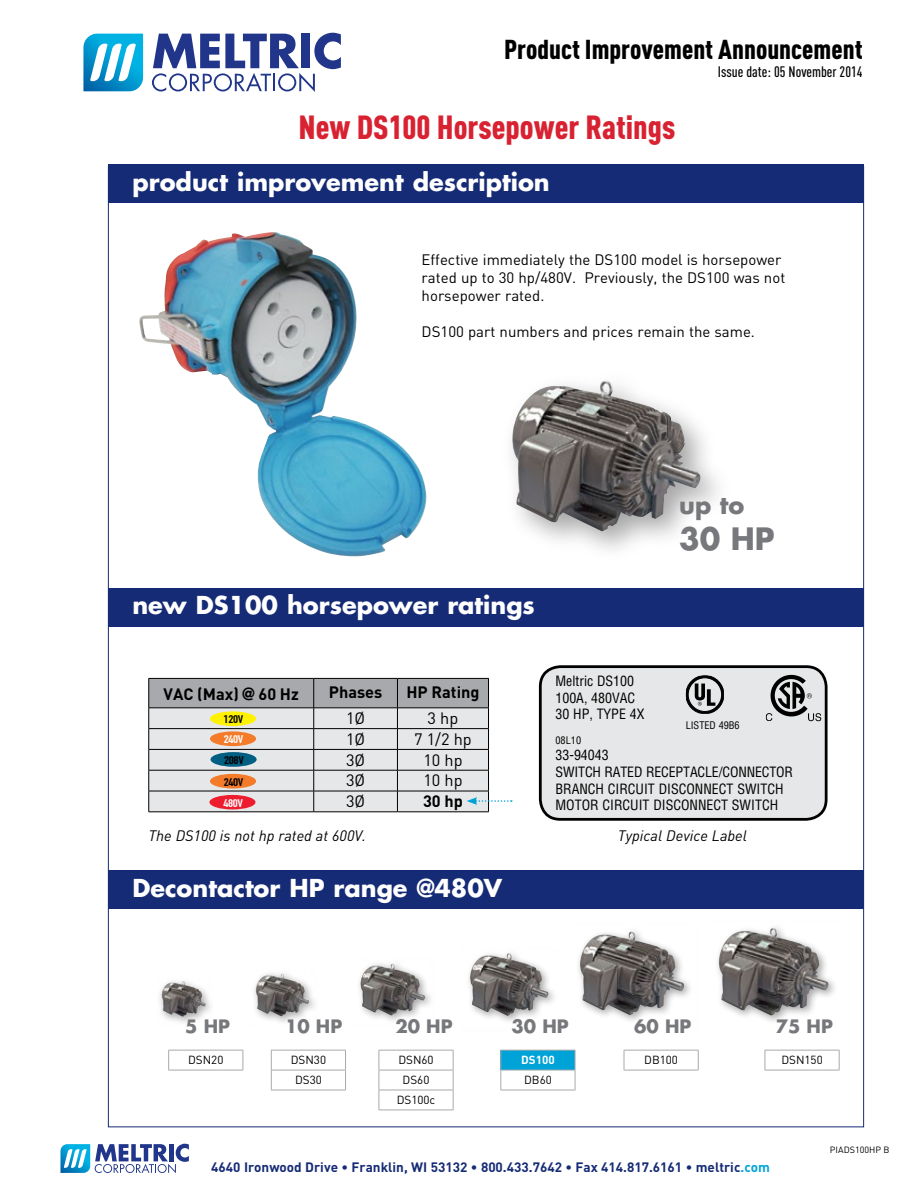
<style>
.page{position:relative;width:918px;height:1188px;background:#fff}
.page>*{position:absolute;margin:0;border:0;box-sizing:border-box;transform-origin:0 0}
.t1{font:900 33px "DIN Cond";color:#d92231}
.t2{font:700 30px "Futura";color:#77787b}
.t3{font:900 27px "DIN Cond";color:#000}
.t4{font:700 24px "Futura";color:#fff}
.t5{font:700 24px "Futura";color:#77787b}
.t6{font:700 18px "Futura";color:#77787b}
.t7{font:700 16.35px "DIN";color:#000}
.t8{font:16.35px "DIN";color:#000}
.t9{font:15px/18px "DIN";color:#000}
.t10{font:italic 15px "DIN";color:#000}
.t11{font:500 15px "DIN Cond";color:#000}
.t12{font:condensed 13.8px/16.6px "Helvetica";color:#000}
.t13{font:700 13.5px "DIN";color:#162b75}
.t14{font:11.7px/20px "DIN";color:#000;text-align:center}
.t15{font:700 11.7px "DIN";color:#fff}
.t16{font:700 10.95px "DIN Condensed";letter-spacing:-.025em;color:#000;scale:1.25 1}
.t17{font:700 10.95px "DIN Condensed";letter-spacing:-.025em;color:#fff;scale:1.25 1}
.t18{font:condensed 10.2px "Helvetica";color:#000}
.t19{font:9px "DIN";color:#000}
.s1{font-family:"Futura"}
.s2{color:#00a3d8}
</style>
<div class="page">
<img style="left:511px;top:380px;width:208px;height:170px">
<div style="left:108px;top:165px;width:756px;height:38px;background:#162b75"></div>
<img style="left:139px;top:232px;width:288px;height:325px">
<svg style="left:83px;top:34px;width:60px;height:57px"></svg>
<svg style="left:152px;top:33px;width:189px;height:59px"></svg>
<svg style="left:60px;top:1144px;width:129px;height:29px"></svg>
<div style="left:108px;top:588px;width:756px;height:39px;background:#162b75"></div>
<div style="left:108px;top:870px;width:756px;height:39px;background:#162b75"></div>
<div style="left:540px;top:667px;width:286px;height:152px;background:#e6e7e8;border-radius:20px"></div>
<div style="left:539px;top:665px;width:289px;height:156px;border:3px solid #000;border-radius:20px"></div>
<svg style="left:686px;top:675px;width:38px;height:39px"></svg>
<svg style="left:766px;top:675px;width:55px;height:46px"></svg>
<hr style="left:148px;top:812px;width:166px;height:1px;background:#000">
<hr style="left:314px;top:812px;width:83px;height:1px;background:#000">
<hr style="left:397px;top:812px;width:92px;height:1px;background:#000">
<svg style="left:148px;top:678px;width:364px;height:134px;background:#cac7c4"></svg>
<img style="left:160px;top:981px;width:50px;height:42px">
<img style="left:254px;top:973px;width:61px;height:49px">
<img style="left:359px;top:963px;width:72px;height:58px">
<img style="left:469px;top:953px;width:85px;height:69px">
<img style="left:578px;top:931px;width:112px;height:90px">
<img style="left:717px;top:927px;width:118px;height:95px">
<hr style="left:168px;top:1050px;width:75px;height:1px;background:#a7a9ac">
<svg style="left:168px;top:1051px;width:1px;height:19px"></svg>
<svg style="left:243px;top:1051px;width:1px;height:19px"></svg>
<hr style="left:168px;top:1070px;width:75px;height:1px;background:#a7a9ac">
<hr style="left:624px;top:1050px;width:75px;height:1px;background:#a7a9ac">
<svg style="left:624px;top:1051px;width:1px;height:19px"></svg>
<svg style="left:698px;top:1051px;width:1px;height:19px"></svg>
<hr style="left:624px;top:1070px;width:75px;height:1px;background:#a7a9ac">
<hr style="left:765px;top:1050px;width:75px;height:1px;background:#a7a9ac">
<svg style="left:765px;top:1051px;width:1px;height:19px"></svg>
<svg style="left:839px;top:1051px;width:1px;height:19px"></svg>
<hr style="left:765px;top:1070px;width:75px;height:1px;background:#a7a9ac">
<svg style="left:271px;top:1050px;width:75px;height:40px"></svg>
<hr style="left:271px;top:1090px;width:75px;height:1px;background:#a7a9ac">
<div style="left:501px;top:1050px;width:74px;height:20px;background:#00a3d8"></div>
<hr style="left:500px;top:1070px;width:75px;height:1px;background:#a7a9ac">
<hr style="left:500px;top:1090px;width:75px;height:1px;background:#a7a9ac">
<hr style="left:500px;top:1050px;width:75px;height:1px;background:#a7a9ac">
<svg style="left:500px;top:1051px;width:1px;height:39px"></svg>
<svg style="left:575px;top:1051px;width:1px;height:39px"></svg>
<svg style="left:379px;top:1050px;width:75px;height:60px"></svg>
<hr style="left:379px;top:1110px;width:75px;height:1px;background:#a7a9ac">
<h3 class="t3" style="left:504px;top:32px;width:360px">Product Improvement Announcement</h3>
<p class="t11" style="left:718px;top:62px;width:146px">Issue date: 05 November 2014</p>
<h1 class="t1" style="left:298px;top:106px;width:379px">New DS100 Horsepower Ratings</h1>
<h3 class="t4" style="left:133px;top:165px;width:419px">product improvement description</h3>
<p class="t9" style="left:422px;top:250px;width:365px">Effective immediately the DS100 model is horsepower rated up to 30 hp/480V. Previously, the DS100 was not horsepower rated.</p>
<p class="t9" style="left:422px;top:322px;width:335px">DS100 part numbers and prices remain the same.</p>
<h3 class="t4" style="left:132px;top:588px;width:404px">new DS100 horsepower ratings</h3>
<h3 class="t5" style="left:679px;top:489px;width:66px">up to</h3>
<h2 class="t2" style="left:679px;top:518px;width:97px">30 HP</h2>
<p class="t7" style="left:164px;top:683px;width:137px">VAC (Max) <span class="s1">@</span> 60 Hz</p>
<p class="t7" style="left:329px;top:682px;width:55px">Phases</p>
<p class="t7" style="left:406px;top:682px;width:75px">HP Rating</p>
<p class="t8" style="left:346px;top:708px;width:21px">1Ø</p>
<p class="t8" style="left:428px;top:708px;width:32px">3 hp</p>
<p class="t8" style="left:346px;top:729px;width:21px">1Ø</p>
<p class="t8" style="left:414px;top:729px;width:59px">7 1/2 hp</p>
<p class="t8" style="left:346px;top:750px;width:21px">3Ø</p>
<p class="t8" style="left:423px;top:750px;width:41px">10 hp</p>
<p class="t8" style="left:346px;top:770px;width:21px">3Ø</p>
<p class="t8" style="left:423px;top:770px;width:41px">10 hp</p>
<p class="t8" style="left:346px;top:791px;width:21px">3Ø</p>
<p class="t7" style="left:423px;top:791px;width:41px">30 hp</p>
<p class="t16" style="left:224px;top:713px;width:17px">120V</p>
<p class="t16" style="left:224px;top:754px;width:17px">208V</p>
<p class="t17" style="left:223px;top:796px;width:17px">480V</p>
<p class="t17" style="left:224px;top:733px;width:17px">240V</p>
<p class="t16" style="left:224px;top:775px;width:17px">240V</p>
<p class="t10" style="left:148px;top:826px;width:219px">The DS100 is not hp rated at 600V.</p>
<h3 class="t4" style="left:132px;top:871px;width:371px">Decontactor HP range @480V</h3>
<p class="t12" style="left:556px;top:672px;width:90px">Meltric DS100<br>100A, 480VAC<br>30 HP, TYPE 4X</p>
<p class="t18" style="left:556px;top:734px;width:27px">08L10</p>
<p class="t12" style="left:556px;top:747px;width:239px">33-94043<br>SWITCH RATED RECEPTACLE/CONNECTOR<br>BRANCH CIRCUIT DISCONNECT SWITCH<br>MOTOR CIRCUIT DISCONNECT SWITCH</p>
<p class="t18" style="left:686px;top:719px;width:56px">LISTED 49B6</p>
<p class="t10" style="left:618px;top:826px;width:131px">Typical Device Label</p>
<p class="t6" style="left:185px;top:1014px;width:46px">5 HP</p>
<p class="t6" style="left:285px;top:1014px;width:59px">10 HP</p>
<p class="t6" style="left:395px;top:1014px;width:59px">20 HP</p>
<p class="t6" style="left:512px;top:1014px;width:59px">30 HP</p>
<p class="t6" style="left:634px;top:1014px;width:59px">60 HP</p>
<p class="t6" style="left:776px;top:1014px;width:59px">75 HP</p>
<p class="t14" style="left:188px;top:1050px;width:37px">DSN20</p>
<p class="t14" style="left:291px;top:1050px;width:37px">DSN30</p>
<p class="t14" style="left:644px;top:1050px;width:35px">DB100</p>
<p class="t14" style="left:781px;top:1050px;width:43px">DSN150</p>
<p class="t14" style="left:295px;top:1070px;width:28px">DS30</p>
<p class="t14" style="left:397px;top:1050px;width:40px">DSN60<br>DS60<br>DS100c</p>
<p class="t15" style="left:521px;top:1052px;width:35px">DS100</p>
<p class="t14" style="left:524px;top:1070px;width:29px">DB60</p>
<p class="t13" style="left:211px;top:1158px;width:560px">4640 Ironwood Drive • Franklin, WI 53132 • 800.433.7642 • Fax 414.817.6161 • meltric<span class="s2">.com</span></p>
<p class="t19" style="left:830px;top:1144px;width:61px">PIADS100HP B</p>
</div>
